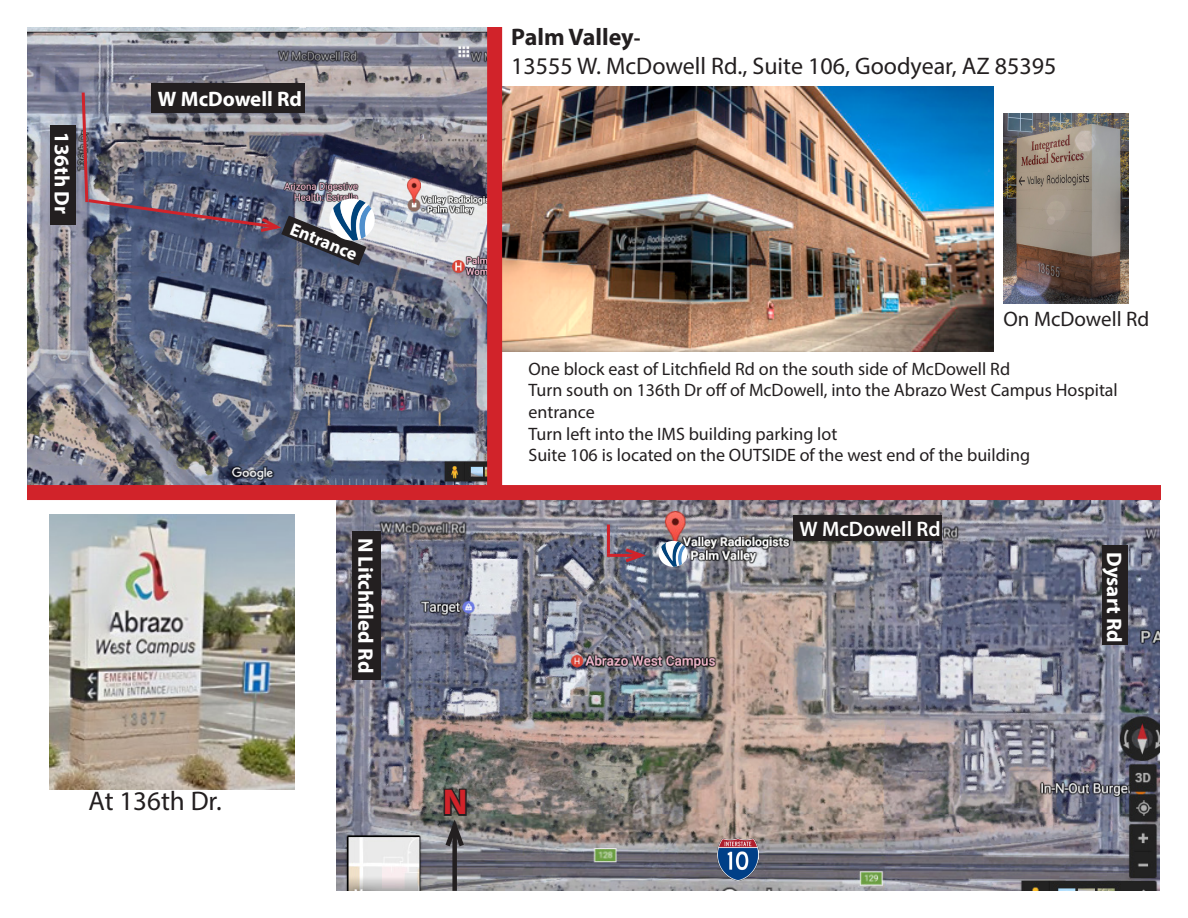
<style>
.page{position:relative;width:1188px;height:918px;background:#fff}
.page>*{position:absolute;margin:0;border:0;box-sizing:border-box;transform-origin:0 0}
.t1{font:700 36px "Myriad Pro";color:#d1232a}
.t2{font:27px "Myriad Pro";color:#231f20}
.t3{font:24px "Myriad Pro";color:#231f20}
.t4{font:700 24px "Myriad Pro";color:#231f20}
.t5{font:700 21px "Myriad Pro";color:#fff}
.t6{font:21px "Myriad Pro";color:#231f20}
.t7{font:600 21px "Myriad Pro";color:#fff}
.t8{font:18px/21.6px "Myriad Pro";color:#231f20}
.t9{font:700 18px "Myriad Pro";color:#fff}
.s1{font-size:21px}
</style>
<div class="page">
<img style="left:337px;top:500px;width:823px;height:391px">
<img style="left:502px;top:87px;width:491px;height:265px">
<img style="left:1004px;top:113px;width:124px;height:190px">
<img style="left:659px;top:541px;width:29px;height:26px">
<div style="left:452px;top:826px;width:5px;height:65px;background:#231f20"></div>
<svg style="left:442px;top:786px;width:26px;height:65px;background:#585757"></svg>
<img style="left:717px;top:839px;width:42px;height:42px">
<div style="left:1102px;top:545px;width:26px;height:100px;background:#231f20"></div>
<img style="left:27px;top:27px;width:460px;height:458px">
<div style="left:27px;top:485px;width:1134px;height:15px;background:#d1232a"></div>
<div style="left:487px;top:27px;width:15px;height:462px;background:#d1232a"></div>
<img style="left:366px;top:199px;width:9px;height:42px">
<hr style="left:607px;top:554px;width:34px;height:3px;background:#d1232a">
<svg style="left:622px;top:546px;width:28px;height:19px"></svg>
<div style="left:352px;top:531px;width:29px;height:149px;background:#231f20"></div>
<hr style="left:607px;top:525px;width:3px;height:29px;background:#d1232a">
<div style="left:793px;top:515px;width:149px;height:26px;background:#231f20"></div>
<div style="left:151px;top:83px;width:154px;height:30px;background:#231f20"></div>
<div style="left:50px;top:125px;width:26px;height:100px;background:#231f20"></div>
<img style="left:80px;top:89px;width:286px;height:177px">
<img style="left:50px;top:515px;width:245px;height:275px">
<p class="t5" style="left:76px;top:132px;width:83px;rotate:90deg">136th Dr</p>
<p class="t5" style="left:158px;top:85px;width:146px">W McDowell Rd</p>
<p class="t9" style="left:295px;top:217px;width:72px;rotate:22deg">Entrance</p>
<p class="t2" style="left:89px;top:784px;width:135px">At 136th Dr.</p>
<p class="t5" style="left:379px;top:538px;width:137px;rotate:90deg">N Litchfiled Rd</p>
<p class="t4" style="left:511px;top:21px;width:131px">Palm Valley<span class="s1">-</span></p>
<p class="t3" style="left:511px;top:51px;width:547px">13555 W. McDowell Rd., Suite 106, Goodyear, AZ 85395</p>
<p class="t1" style="left:443px;top:779px;width:26px">N</p>
<p class="t6" style="left:1004px;top:306px;width:147px">On McDowell Rd</p>
<p class="t8" style="left:529px;top:358px;width:483px">One block east of Litchfield Rd on the south side of McDowell Rd</p>
<p class="t8" style="left:529px;top:379px;width:591px">Turn south on 136th Dr off of McDowell, into the Abrazo West Campus Hospital entrance</p>
<p class="t8" style="left:529px;top:422px;width:310px">Turn left into the IMS building parking lot</p>
<p class="t8" style="left:529px;top:444px;width:503px">Suite 106 is located on the OUTSIDE of the west end of the building</p>
<p class="t7" style="left:799px;top:515px;width:143px">W McDowell Rd</p>
<p class="t5" style="left:1128px;top:552px;width:93px;rotate:90deg">Dysart Rd</p>
</div>
